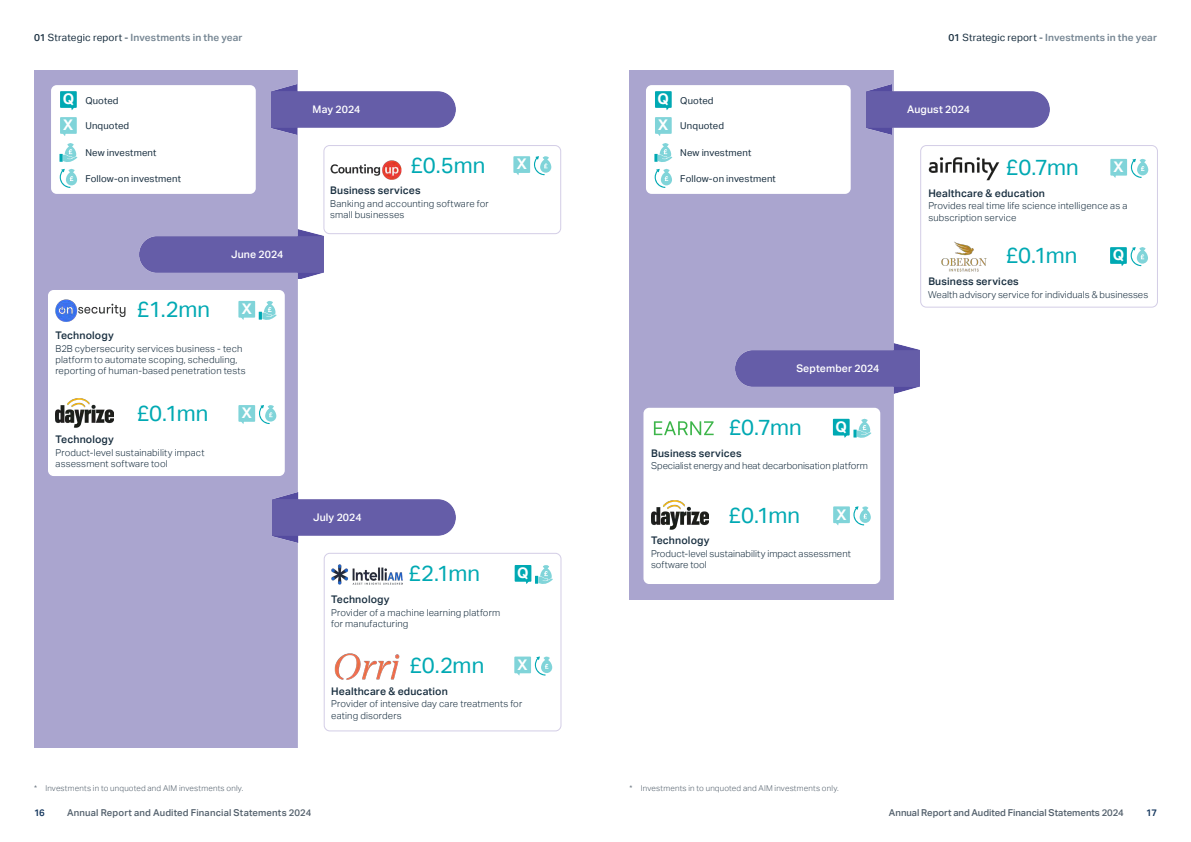
<style>
.page{position:relative;width:1191px;height:842px;background:#fff}
.page>*{position:absolute;margin:0;border:0;box-sizing:border-box;transform-origin:0 0}
.t1{font:22px "Aktiv Grotesk";color:#00a9b3}
.t2{font:700 14.7px/26px "Aktiv Grotesk";color:#fff}
.t3{font:500 10.5px "Aktiv Grotesk";letter-spacing:.01em;color:#182e3f}
.t4{font:500 10.5px "Aktiv Grotesk";letter-spacing:.01em;color:#fff}
.t5{font:600 10px "Aktiv Grotesk";letter-spacing:.015em;color:#768693}
.t6{font:300 9.5px/11.4px "Aktiv Grotesk";letter-spacing:.015em;color:#182e3f}
.t7{font:9.5px "Aktiv Grotesk";letter-spacing:.015em;color:#182e3f}
.t8{font:500 9.5px "Aktiv Grotesk";letter-spacing:.01em;color:#53606c}
.t9{font:300 9.5px "Aktiv Grotesk";letter-spacing:-.005em;color:#182e3f}
.t10{font:600 9.5px "Aktiv Grotesk";color:#15375e}
.t11{font:300 8px "Aktiv Grotesk";letter-spacing:.025em;color:#53606c}
.s1{font-weight:500;color:#182e3f}
.s2{font-weight:400;color:#182e3f}
</style>
<div class="page">
<div style="left:629px;top:71px;width:264px;height:529px;background:#aaa5cf"></div>
<div style="left:646px;top:85px;width:204px;height:109px;background:#fff;border-radius:6px"></div>
<div style="left:655px;top:91px;width:16px;height:17px;background:#00a9b3"></div>
<div style="left:655px;top:117px;width:16px;height:17px;background:#80d4d9"></div>
<svg style="left:654px;top:143px;width:18px;height:19px"></svg>
<svg style="left:654px;top:169px;width:18px;height:19px"></svg>
<div style="left:34px;top:71px;width:264px;height:677px;background:#aaa5cf"></div>
<div style="left:51px;top:85px;width:205px;height:109px;background:#fff;border-radius:6px"></div>
<div style="left:60px;top:91px;width:17px;height:17px;background:#00a9b3"></div>
<div style="left:60px;top:117px;width:17px;height:17px;background:#80d4d9"></div>
<svg style="left:59px;top:143px;width:19px;height:19px"></svg>
<svg style="left:60px;top:169px;width:17px;height:19px"></svg>
<img style="left:272px;top:84px;width:183px;height:50px">
<img style="left:866px;top:84px;width:184px;height:50px">
<div style="left:643px;top:408px;width:237px;height:176px;background:#fff;border-radius:6px"></div>
<div style="left:833px;top:506px;width:17px;height:17px;background:#80d4d9"></div>
<div style="left:323px;top:145px;width:238px;height:89px;border:1px solid #d3cde6;border-radius:6px"></div>
<div style="left:833px;top:419px;width:16px;height:16px;background:#00a9b3"></div>
<svg style="left:853px;top:506px;width:18px;height:19px"></svg>
<div style="left:513px;top:156px;width:17px;height:17px;background:#80d4d9"></div>
<svg style="left:534px;top:156px;width:17px;height:19px"></svg>
<svg style="left:654px;top:421px;width:59px;height:14px"></svg>
<svg style="left:853px;top:419px;width:18px;height:19px"></svg>
<img style="left:651px;top:500px;width:58px;height:30px">
<img style="left:735px;top:344px;width:184px;height:50px">
<div style="left:48px;top:290px;width:237px;height:186px;background:#fff;border-radius:6px"></div>
<div style="left:238px;top:405px;width:17px;height:17px;background:#80d4d9"></div>
<svg style="left:259px;top:405px;width:17px;height:19px"></svg>
<div style="left:238px;top:301px;width:17px;height:17px;background:#80d4d9"></div>
<svg style="left:259px;top:301px;width:18px;height:19px"></svg>
<img style="left:55px;top:299px;width:71px;height:22px">
<img style="left:56px;top:399px;width:58px;height:29px">
<img style="left:140px;top:230px;width:183px;height:49px">
<img style="left:272px;top:493px;width:184px;height:49px">
<div style="left:324px;top:553px;width:237px;height:178px;border:1px solid #d3cde6;border-radius:6px"></div>
<div style="left:514px;top:656px;width:17px;height:17px;background:#80d4d9"></div>
<svg style="left:535px;top:656px;width:17px;height:20px"></svg>
<div style="left:514px;top:565px;width:17px;height:17px;background:#00a9b3"></div>
<svg style="left:535px;top:565px;width:18px;height:19px"></svg>
<img style="left:331px;top:565px;width:71px;height:19px">
<img style="left:334px;top:653px;width:66px;height:27px">
<div style="left:920px;top:145px;width:238px;height:163px;border:1px solid #d3cde6;border-radius:6px"></div>
<div style="left:1110px;top:159px;width:17px;height:17px;background:#80d4d9"></div>
<svg style="left:1130px;top:159px;width:18px;height:19px"></svg>
<div style="left:1110px;top:247px;width:16px;height:17px;background:#00a9b3"></div>
<svg style="left:1130px;top:247px;width:18px;height:19px"></svg>
<img style="left:928px;top:157px;width:71px;height:24px">
<img style="left:941px;top:242px;width:46px;height:29px">
<img style="left:330px;top:160px;width:71px;height:20px">
<p class="t5" style="left:34px;top:32px;width:210px"><span class="s1">01</span> <span class="s2">Strategic report -</span> Investments in the year</p>
<p class="t5" style="left:948px;top:32px;width:210px"><span class="s1">01</span> <span class="s2">Strategic report -</span> Investments in the year</p>
<h2 class="t2" style="left:63px;top:86px;width:13px">Q<br>X</h2>
<p class="t7" style="left:85px;top:95px;width:35px">Quoted</p>
<p class="t7" style="left:85px;top:120px;width:45px">Unquoted</p>
<p class="t7" style="left:85px;top:147px;width:73px">New investment</p>
<p class="t7" style="left:85px;top:173px;width:97px">Follow-on investment</p>
<p class="t4" style="left:231px;top:248px;width:54px">June 2024</p>
<h1 class="t1" style="left:136px;top:297px;width:75px">£1.2mn</h1>
<h2 class="t2" style="left:242px;top:296px;width:12px">X</h2>
<p class="t3" style="left:55px;top:329px;width:60px">Technology</p>
<p class="t6" style="left:55px;top:343px;width:192px">B2B cybersecurity services business - tech platform to automate scoping, scheduling, reporting of human-based penetration tests</p>
<h1 class="t1" style="left:136px;top:401px;width:73px">£0.1mn</h1>
<p class="t3" style="left:56px;top:433px;width:60px">Technology</p>
<p class="t6" style="left:56px;top:447px;width:150px">Product-level sustainability impact assessment software tool</p>
<h2 class="t2" style="left:242px;top:400px;width:12px">X</h2>
<p class="t11" style="left:34px;top:783px;width:211px">* Investments in to unquoted and AIM investments only.</p>
<h2 class="t2" style="left:657px;top:86px;width:13px">Q<br>X</h2>
<p class="t7" style="left:680px;top:95px;width:35px">Quoted</p>
<p class="t4" style="left:313px;top:103px;width:49px">May 2024</p>
<p class="t4" style="left:907px;top:103px;width:64px">August 2024</p>
<p class="t7" style="left:680px;top:120px;width:45px">Unquoted</p>
<h1 class="t1" style="left:410px;top:152px;width:77px">£0.5mn</h1>
<h2 class="t2" style="left:516px;top:151px;width:12px">X</h2>
<p class="t7" style="left:680px;top:147px;width:73px">New investment</p>
<p class="t7" style="left:680px;top:173px;width:97px">Follow-on investment</p>
<h1 class="t1" style="left:1005px;top:155px;width:75px">£0.7mn</h1>
<h2 class="t2" style="left:1113px;top:154px;width:12px">X</h2>
<p class="t3" style="left:330px;top:184px;width:92px">Business services</p>
<p class="t6" style="left:330px;top:198px;width:160px">Banking and accounting software for small businesses</p>
<p class="t4" style="left:313px;top:511px;width:50px">July 2024</p>
<h1 class="t1" style="left:408px;top:561px;width:73px">£2.1mn</h1>
<h2 class="t2" style="left:517px;top:560px;width:13px">Q</h2>
<p class="t3" style="left:331px;top:593px;width:60px">Technology</p>
<p class="t6" style="left:331px;top:607px;width:171px">Provider of a machine learning platform for manufacturing</p>
<h1 class="t1" style="left:409px;top:652px;width:77px">£0.2mn</h1>
<h2 class="t2" style="left:517px;top:652px;width:12px">X</h2>
<p class="t3" style="left:331px;top:685px;width:118px">Healthcare &amp; education</p>
<p class="t6" style="left:331px;top:698px;width:192px">Provider of intensive day care treatments for eating disorders</p>
<p class="t4" style="left:796px;top:363px;width:85px">September 2024</p>
<h1 class="t1" style="left:728px;top:415px;width:75px">£0.7mn</h1>
<h2 class="t2" style="left:835px;top:414px;width:13px">Q</h2>
<p class="t3" style="left:651px;top:447px;width:92px">Business services</p>
<p class="t9" style="left:651px;top:460px;width:218px">Specialist energy and heat decarbonisation platform</p>
<h1 class="t1" style="left:728px;top:502px;width:73px">£0.1mn</h1>
<h2 class="t2" style="left:836px;top:502px;width:12px">X</h2>
<p class="t3" style="left:651px;top:535px;width:60px">Technology</p>
<p class="t6" style="left:651px;top:548px;width:201px">Product-level sustainability impact assessment software tool</p>
<p class="t3" style="left:928px;top:187px;width:118px">Healthcare &amp; education</p>
<p class="t6" style="left:928px;top:200px;width:200px">Provides real time life science intelligence as a subscription service</p>
<h1 class="t1" style="left:1005px;top:243px;width:73px">£0.1mn</h1>
<h2 class="t2" style="left:1112px;top:242px;width:13px">Q</h2>
<p class="t3" style="left:928px;top:275px;width:92px">Business services</p>
<p class="t6" style="left:928px;top:289px;width:221px">Wealth advisory service for individuals &amp; businesses</p>
<p class="t11" style="left:629px;top:783px;width:211px">* Investments in to unquoted and AIM investments only.</p>
<p class="t8" style="left:67px;top:807px;width:246px">Annual Report and Audited Financial Statements 2024</p>
<p class="t8" style="left:889px;top:807px;width:236px">Annual Report and Audited Financial Statements 2024</p>
<p class="t10" style="left:34px;top:807px;width:12px">16</p>
<p class="t10" style="left:1146px;top:807px;width:12px">17</p>
</div>
